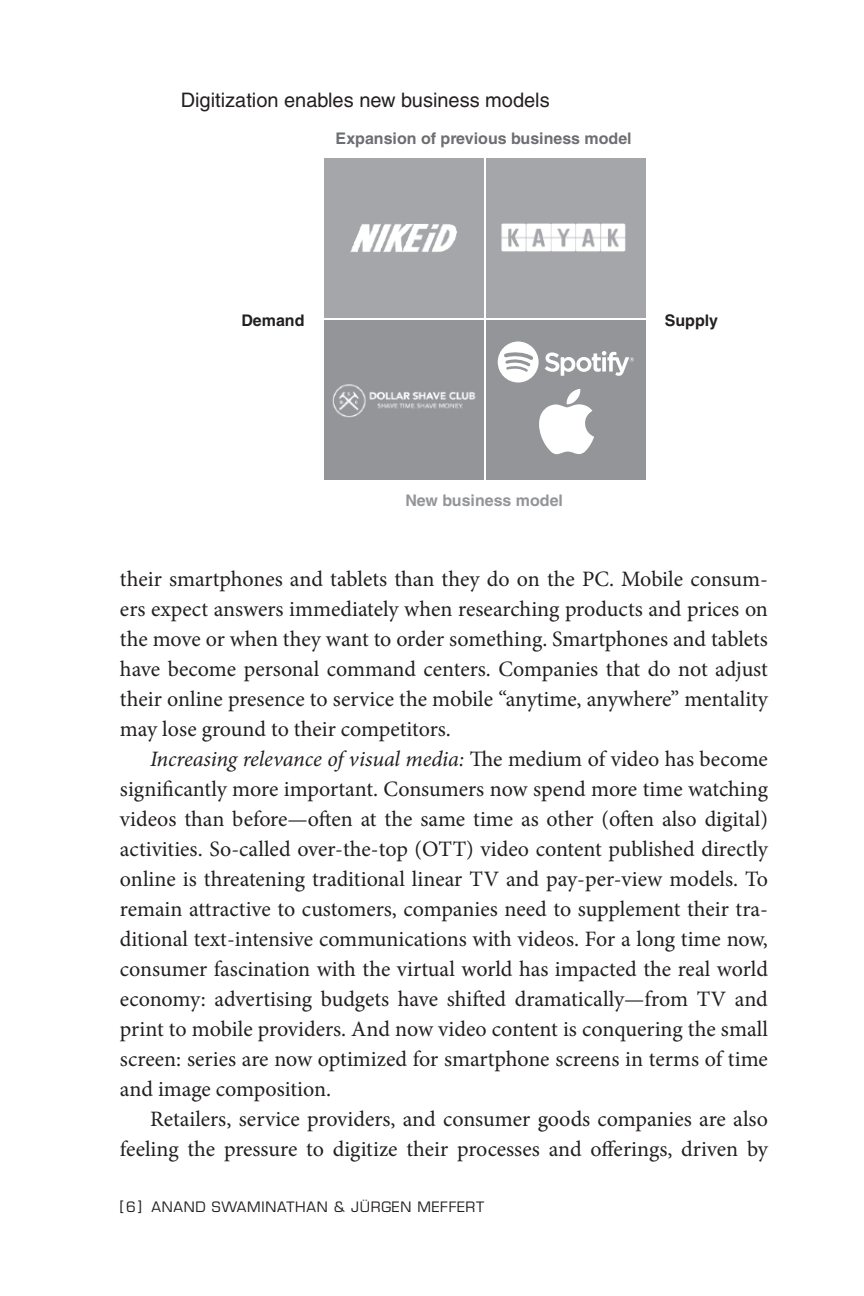
<style>
.page{position:relative;width:864px;height:1296px;background:#fff}
.page>*{position:absolute;margin:0;border:0;box-sizing:border-box;transform-origin:0 0}
.t1{font:22px/30px "Minion Pro";color:#231f20;text-align:justify}
.t2{font:20px "Helvetica LT Std";color:#231f20}
.t3{font:700 16px "Helvetica LT Std";color:#6d6e71}
.t4{font:700 16px "Helvetica LT Std";color:#939598}
.t5{font:700 16px "Helvetica LT Std";color:#231f20}
.t6{font:14px "Eurostile LT Std";letter-spacing:.05em;color:#231f20}
.s1{font-style:italic}
</style>
<div class="page">
<div style="left:486px;top:158px;width:159px;height:160px;background:#a5a6aa"></div>
<div style="left:324px;top:158px;width:159px;height:160px;background:#a5a6aa"></div>
<div style="left:324px;top:320px;width:159px;height:160px;background:#939598"></div>
<div style="left:486px;top:320px;width:159px;height:160px;background:#939598"></div>
<img style="left:501px;top:223px;width:125px;height:29px">
<img style="left:350px;top:224px;width:107px;height:28px">
<img style="left:332px;top:384px;width:144px;height:34px">
<svg style="left:539px;top:389px;width:55px;height:65px"></svg>
<svg style="left:498px;top:342px;width:136px;height:41px"></svg>
<p class="t2" style="left:181px;top:88px;width:370px">Digitization enables new business models</p>
<p class="t3" style="left:336px;top:129px;width:298px">Expansion of previous business model</p>
<p class="t5" style="left:241px;top:311px;width:65px">Demand</p>
<p class="t5" style="left:665px;top:311px;width:55px">Supply</p>
<p class="t4" style="left:405px;top:490px;width:159px">New business model</p>
<p class="t1" style="left:120px;top:564px;width:650px">their smartphones and tablets than they do on the PC. Mobile consum&shy;ers expect answers immediately when researching products and prices on the move or when they want to order something. Smartphones and tablets have become personal command centers. Companies that do not adjust their online presence to service the mobile “anytime, anywhere” mentality may lose ground to their competitors.</p>
<p class="t1" style="left:120px;top:744px;width:650px;text-indent:30px"><span class="s1">Increasing relevance of visual media:</span> The medium of video has become significantly more important. Consumers now spend more time watching videos than before—often at the same time as other (often also digital) activities. So-called over-the-top (OTT) video content published directly online is threatening traditional linear TV and pay-per-view models. To remain attractive to customers, companies need to supplement their tra&shy;ditional text-intensive communications with videos. For a long time now, consumer fascination with the virtual world has impacted the real world economy: advertising budgets have shifted dramatically—from TV and print to mobile providers. And now video content is conquering the small screen: series are now optimized for smartphone screens in terms of time and image composition.</p>
<p class="t1" style="left:120px;top:1104px;width:650px;text-align:right">Retailers, service providers, and consumer goods companies are also feeling the pressure to digitize their processes and offerings, driven by</p>
<p class="t6" style="left:120px;top:1199px;width:366px">[6] ANAND SWAMINATHAN &amp; JÜRGEN MEFFERT</p>
</div>
